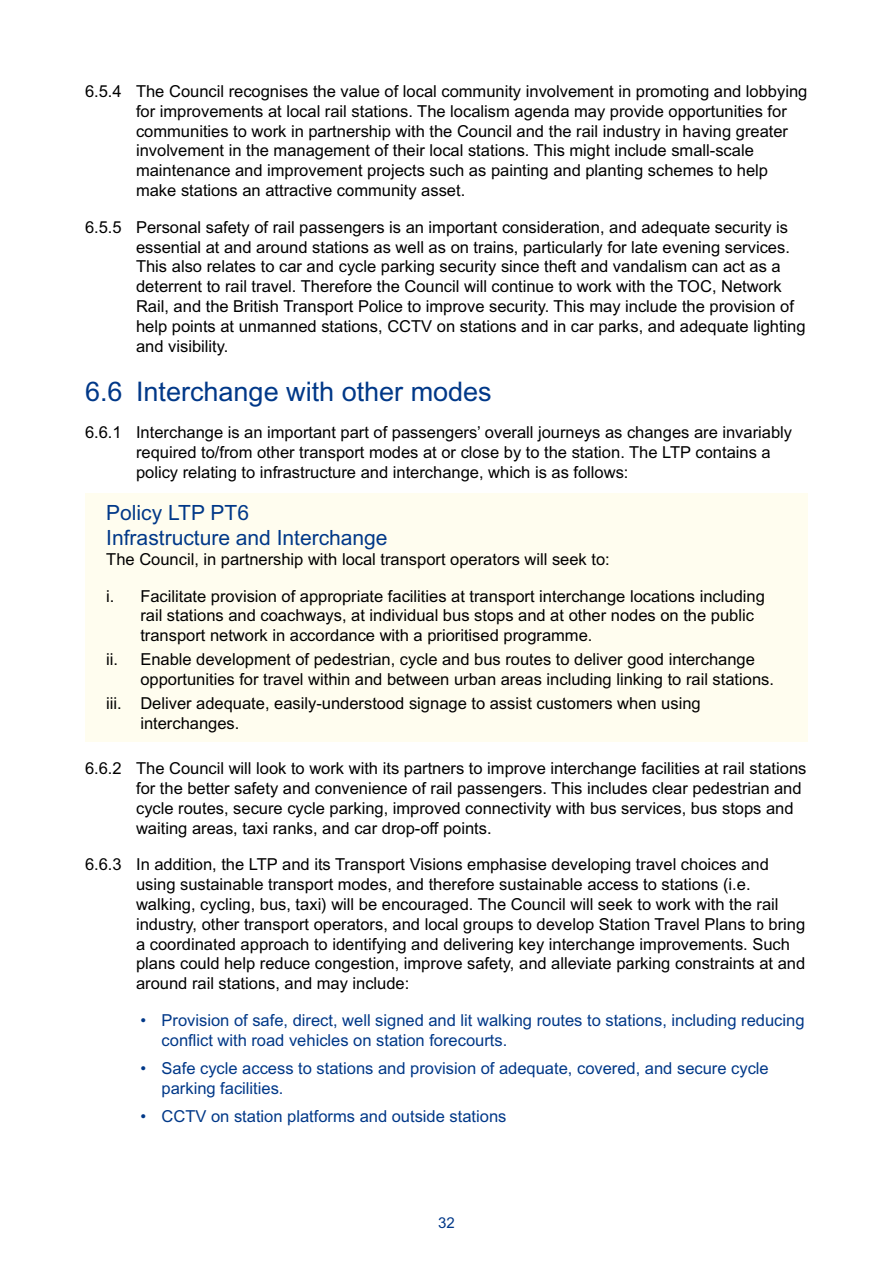
<style>
.page{position:relative;width:893px;height:1263px;background:#fff}
.page>*{position:absolute;margin:0;border:0;box-sizing:border-box;transform-origin:0 0}
.t1{font:27px "Arial MT Std";color:#003888}
.t2{font:21px/25.2px "Arial MT Std";color:#003888}
.t3{font:16.5px/19.8px "Arial MT Std";color:#000}
.t4{font:16.5px/19.8px "Arial MT Std";color:#003888}
.t5{font:15px "Arial MT Std";color:#003888}
</style>
<div class="page">
<div style="left:85px;top:494px;width:723px;height:248px;background:#fffdef"></div>
<p class="t3" style="left:136px;top:81px;width:673px;text-indent:-51px">6.5.4 The Council recognises the value of local community involvement in promoting and lobbying for improvements at local rail stations. The localism agenda may provide opportunities for communities to work in partnership with the Council and the rail industry in having greater involvement in the management of their local stations. This might include small-scale maintenance and improvement projects such as painting and planting schemes to help make stations an attractive community asset.</p>
<p class="t3" style="left:136px;top:217px;width:671px;text-indent:-51px">6.5.5 Personal safety of rail passengers is an important consideration, and adequate security is essential at and around stations as well as on trains, particularly for late evening services.<br>This also relates to car and cycle parking security since theft and vandalism can act as a deterrent to rail travel. Therefore the Council will continue to work with the TOC, Network Rail, and the British Transport Police to improve security. This may include the provision of help points at unmanned stations, CCTV on stations and in car parks, and adequate lighting and visibility.</p>
<h1 class="t1" style="left:85px;top:376px;width:408px">6.6 Interchange with other modes</h1>
<p class="t3" style="left:136px;top:422px;width:658px;text-indent:-51px">6.6.1 Interchange is an important part of passengers’ overall journeys as changes are invariably required to/from other transport modes at or close by to the station. The LTP contains a policy relating to infrastructure and interchange, which is as follows:</p>
<p class="t2" style="left:106px;top:500px;width:283px">Policy LTP PT6<br>Infrastructure and Interchange</p>
<p class="t3" style="left:106px;top:549px;width:505px">The Council, in partnership with local transport operators will seek to:</p>
<p class="t3" style="left:140px;top:586px;width:626px;text-indent:-34px">i. Facilitate provision of appropriate facilities at transport interchange locations including rail stations and coachways, at individual bus stops and at other nodes on the public transport network in accordance with a prioritised programme.</p>
<p class="t3" style="left:140px;top:649px;width:635px;text-indent:-34px">ii. Enable development of pedestrian, cycle and bus routes to deliver good interchange opportunities for travel within and between urban areas including linking to rail stations.</p>
<p class="t3" style="left:140px;top:693px;width:562px;text-indent:-34px">iii. Deliver adequate, easily-understood signage to assist customers when using interchanges.</p>
<p class="t3" style="left:136px;top:758px;width:672px;text-indent:-51px">6.6.2 The Council will look to work with its partners to improve interchange facilities at rail stations for the better safety and convenience of rail passengers. This includes clear pedestrian and cycle routes, secure cycle parking, improved connectivity with bus services, bus stops and waiting areas, taxi ranks, and car drop-off points.</p>
<p class="t3" style="left:136px;top:855px;width:671px;text-indent:-51px">6.6.3 In addition, the LTP and its Transport Visions emphasise developing travel choices and using sustainable transport modes, and therefore sustainable access to stations (i.e. walking, cycling, bus, taxi) will be encouraged. The Council will seek to work with the rail industry, other transport operators, and local groups to develop Station Travel Plans to bring a coordinated approach to identifying and delivering key interchange improvements. Such plans could help reduce congestion, improve safety, and alleviate parking constraints at and around rail stations, and may include:</p>
<p class="t4" style="left:162px;top:1010px;width:644px;text-indent:-21px">• Provision of safe, direct, well signed and lit walking routes to stations, including reducing conflict with road vehicles on station forecourts.</p>
<p class="t4" style="left:162px;top:1058px;width:609px;text-indent:-21px">• Safe cycle access to stations and provision of adequate, covered, and secure cycle parking facilities.</p>
<p class="t4" style="left:140px;top:1106px;width:368px">• CCTV on station platforms and outside stations</p>
<p class="t5" style="left:438px;top:1214px;width:18px">32</p>
</div>
